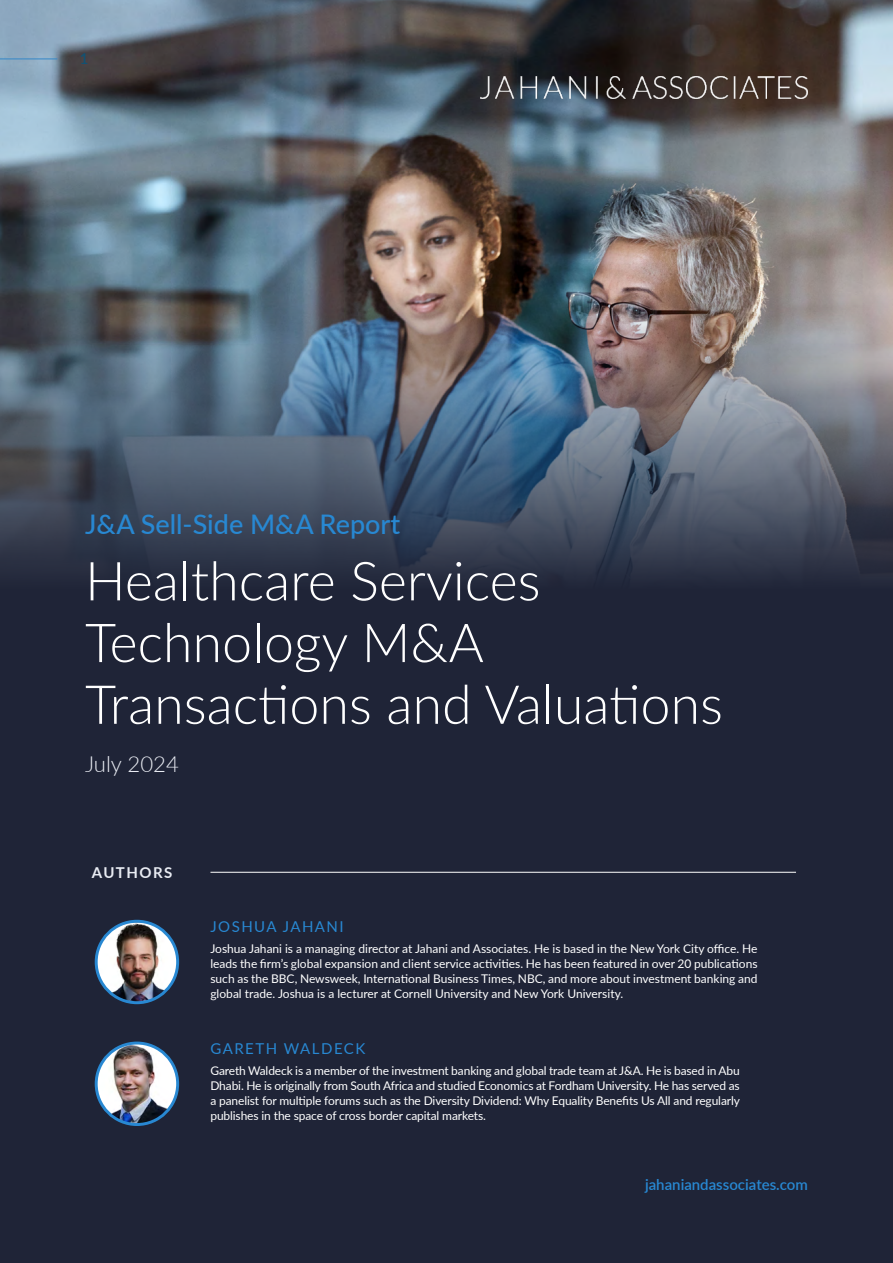
<style>
.page{position:relative;width:893px;height:1263px;background:#fff}
.page>*{position:absolute;margin:0;border:0;box-sizing:border-box;transform-origin:0 0}
.t1{font:300 53.85px/61.7px "Lato";color:#fff}
.t2{font:500 27px "Lato";color:#2888d2}
.t3{font:300 22.2px "Lato";color:#e9ecf3}
.t4{font:15px "Lato";letter-spacing:.1em;color:#2888d2}
.t5{font:600 15px "Lato";color:#2888d2}
.t6{font:700 15px "Lato";letter-spacing:.1em;color:#e9ecf3}
.t7{font:600 15px "Lato";color:#125272}
.t8{font:12px/15px "Lato";letter-spacing:-.01em;color:#fff;text-align:justify}
</style>
<div class="page">
<img style="left:0;top:0;width:893px;height:65px">
<hr style="left:0;top:59px;width:57px;height:1px;background:#3487c8">
<div style="left:0;top:775px;width:893px;height:488px;background:#1f2437"></div>
<img style="left:0;top:65px;width:893px;height:710px">
<hr style="left:210px;top:872px;width:586px;height:1px;background:#fff">
<img style="left:96px;top:922px;width:82px;height:81px">
<div style="left:95px;top:920px;width:84px;height:84px;border:3px solid #2888d2;border-radius:50%"></div>
<img style="left:97px;top:1045px;width:81px;height:79px">
<div style="left:95px;top:1041px;width:84px;height:85px;border:3px solid #2888d2;border-radius:50%"></div>
<img style="left:480px;top:77px;width:328px;height:22px">
<p class="t7" style="left:80px;top:48px;width:10px">1</p>
<h2 class="t2" style="left:85px;top:505px;width:317px">J&amp;A Sell-Side M&amp;A Report</h2>
<h1 class="t1" style="left:85px;top:548px;width:639px">Healthcare Services<br>Technology M&amp;A<br>Transactions and Valuations</h1>
<h3 class="t3" style="left:85px;top:748px;width:95px">July 2024</h3>
<p class="t6" style="left:92px;top:861px;width:82px">AUTHORS</p>
<p class="t4" style="left:210px;top:916px;width:135px">JOSHUA JAHANI</p>
<p class="t8" style="left:210px;top:940px;width:549px">Joshua Jahani is a managing director at Jahani and Associates. He is based in the New York City office. He leads the firm’s global expansion and client service activities. He has been featured in over 20 publications such as the BBC, Newsweek, International Business Times, NBC, and more about investment banking and global trade. Joshua is a lecturer at Cornell University and New York University.</p>
<p class="t4" style="left:210px;top:1037px;width:157px">GARETH WALDECK</p>
<p class="t8" style="left:210px;top:1062px;width:531px">Gareth Waldeck is a member of the investment banking and global trade team at J&amp;A. He is based in Abu Dhabi. He is originally from South Africa and studied Economics at Fordham University. He has served as a panelist for multiple forums such as the Diversity Dividend: Why Equality Benefits Us All and regularly publishes in the space of cross border capital markets.</p>
<p class="t5" style="left:645px;top:1174px;width:164px">jahaniandassociates.com</p>
</div>
